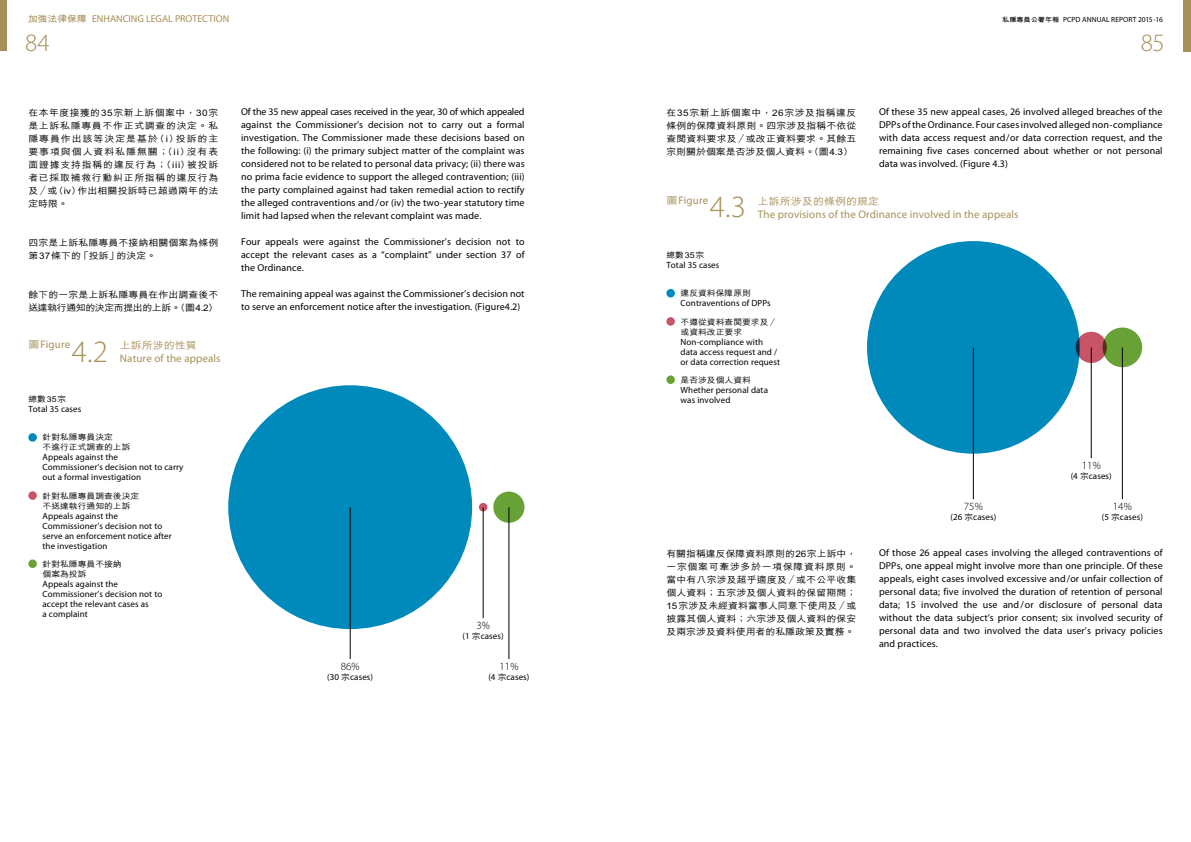
<style>
.page{position:relative;width:1191px;height:842px;background:#fff}
.page>*{position:absolute;margin:0;border:0;box-sizing:border-box;transform-origin:0 0}
.t1{font:300 31.1px "Myriad Pro";color:#a8905a}
.t2{font:300 25px "Myriad Pro";color:#a8905a}
.t3{font:11px "Myriad Pro";letter-spacing:.01em;color:#a8905a}
.t4{font:300 11px "Myriad Pro";letter-spacing:.01em;color:#000}
.t5{font:10px/13px "Myriad Pro";letter-spacing:.01em;color:#000;text-align:justify}
.t6{font:10px "Myriad Pro";color:#a8905a}
.t7{font:500 10px "M Hei HK";color:#a8905a;scale:1.1 1}
.t8{font:9px/10px "Myriad Pro";letter-spacing:.01em;color:#000}
.t9{font:500 9px/13px "M Hei HK";letter-spacing:.01em;color:#000;text-align:justify;scale:1.1 1}
.t10{font:500 8px "M Hei HK";color:#000;scale:1.1 1}
.t11{font:7.5px "Myriad Pro";letter-spacing:.005em;color:#000}
.s1{font-family:"M Hei HK";font-weight:700;font-size:9px}
.s2{font-family:"M Hei HK";font-weight:700;font-size:6.5px}
.s3{font-family:"M Hei HK";font-weight:500;font-size:10px}
.s4{font-family:"M Hei HK";font-weight:500;font-size:8px}
</style>
<div class="page">
<div style="left:0;top:0;width:7px;height:51px;background:#a8905a"></div>
<div style="left:1183px;top:0;width:8px;height:51px;background:#a8905a"></div>
<div style="left:228px;top:385px;width:244px;height:244px;background:#008abc;border-radius:50%"></div>
<div style="left:479px;top:503px;width:8px;height:8px;background:#c75467;border-radius:50%"></div>
<div style="left:493px;top:492px;width:31px;height:31px;background:#68a236;border-radius:50%"></div>
<hr style="left:350px;top:507px;width:1px;height:152px;background:#000">
<hr style="left:483px;top:507px;width:1px;height:111px;background:#000">
<hr style="left:509px;top:507px;width:1px;height:152px;background:#000">
<div style="left:28px;top:433px;width:9px;height:9px;background:#008abc;border-radius:50%"></div>
<div style="left:28px;top:491px;width:9px;height:9px;background:#c75467;border-radius:50%"></div>
<div style="left:28px;top:559px;width:9px;height:9px;background:#68a236;border-radius:50%"></div>
<div style="left:867px;top:241px;width:212px;height:213px;background:#008abc;border-radius:50%"></div>
<div style="left:1075px;top:332px;width:31px;height:31px;background:#c75467;border-radius:50%"></div>
<div style="left:1102px;top:327px;width:40px;height:40px;background:#68a236;border-radius:50%"></div>
<hr style="left:973px;top:347px;width:1px;height:152px;background:#000">
<hr style="left:1091px;top:347px;width:1px;height:111px;background:#000">
<hr style="left:1122px;top:347px;width:1px;height:152px;background:#000">
<div style="left:666px;top:289px;width:9px;height:8px;background:#008abc;border-radius:50%"></div>
<div style="left:666px;top:317px;width:9px;height:9px;background:#c75467;border-radius:50%"></div>
<div style="left:666px;top:375px;width:9px;height:9px;background:#68a236;border-radius:50%"></div>
<p class="t6" style="left:28px;top:14px;width:203px"><span class="s1">加強法律保障</span> ENHANCING LEGAL PROTECTION</p>
<p class="t11" style="left:1002px;top:16px;width:162px"><span class="s2">私隱專員公署年報</span> PCPD ANNUAL REPORT 2015-16</p>
<p class="t2" style="left:25px;top:29px;width:26px">84</p>
<p class="t2" style="left:1141px;top:29px;width:25px">85</p>
<p class="t9" style="left:28px;top:105px;width:174px">在本年度接獲的35宗新上訴個案中，30宗是上訴私隱專員不作正式調查的決定。私隱專員作出該等決定是基於（i）投訴的主要事項與個人資料私隱無關；（ii）沒有表面證據支持指稱的違反行為；（iii）被投訴者已採取補救行動糾正所指稱的違反行為及／或（iv）作出相關投訴時已超過兩年的法定時限。</p>
<p class="t9" style="left:28px;top:235px;width:174px">四宗是上訴私隱專員不接納相關個案為條例第37條下的「投訴」的決定。</p>
<p class="t9" style="left:28px;top:287px;width:174px">餘下的一宗是上訴私隱專員在作出調查後不送達執行通知的決定而提出的上訴。（圖4.2）</p>
<p class="t3" style="left:28px;top:338px;width:43px"><span class="s3">圖</span>Figure</p>
<p class="t7" style="left:120px;top:338px;width:71px">上訴所涉的性質</p>
<p class="t1" style="left:72px;top:334px;width:38px">4.2</p>
<p class="t3" style="left:120px;top:352px;width:102px">Nature of the appeals</p>
<p class="t10" style="left:28px;top:394px;width:36px">總數35宗</p>
<p class="t8" style="left:28px;top:404px;width:55px">Total 35 cases</p>
<p class="t10" style="left:43px;top:432px;width:66px">針對私隱專員決定</p>
<p class="t10" style="left:43px;top:442px;width:81px">不進行正式調查的上訴</p>
<p class="t8" style="left:43px;top:453px;width:77px">Appeals against the</p>
<p class="t8" style="left:43px;top:463px;width:142px">Commissioner’s decision not to carry out a formal investigation</p>
<p class="t10" style="left:43px;top:490px;width:90px">針對私隱專員調查後決定</p>
<p class="t10" style="left:43px;top:500px;width:81px">不送達執行通知的上訴</p>
<p class="t8" style="left:43px;top:511px;width:77px">Appeals against the</p>
<p class="t8" style="left:43px;top:521px;width:121px">Commissioner’s decision not to</p>
<p class="t8" style="left:43px;top:531px;width:131px">serve an enforcement notice after</p>
<p class="t8" style="left:43px;top:541px;width:66px">the investigation</p>
<p class="t10" style="left:43px;top:558px;width:74px">針對私隱專員不接納</p>
<p class="t10" style="left:43px;top:568px;width:41px">個案為投訴</p>
<p class="t8" style="left:43px;top:579px;width:77px">Appeals against the</p>
<p class="t8" style="left:43px;top:589px;width:121px">Commissioner’s decision not to</p>
<p class="t8" style="left:43px;top:599px;width:108px">accept the relevant cases as</p>
<p class="t8" style="left:43px;top:609px;width:47px">a complaint</p>
<p class="t5" style="left:241px;top:106px;width:285px">Of the 35 new appeal cases received in the year, 30 of which appealed against the Commissioner’s decision not to carry out a formal investigation. The Commissioner made these decisions based on the following: (i) the primary subject matter of the complaint was considered not to be related to personal data privacy; (ii) there was no prima facie evidence to support the alleged contravention; (iii) the party complained against had taken remedial action to rectify the alleged contraventions and/or (iv) the two-year statutory time limit had lapsed when the relevant complaint was made.</p>
<p class="t5" style="left:241px;top:236px;width:285px">Four appeals were against the Commissioner’s decision not to accept the relevant cases as a “complaint” under section 37 of the Ordinance.</p>
<p class="t5" style="left:241px;top:288px;width:285px">The remaining appeal was against the Commissioner’s decision not to serve an enforcement notice after the investigation. (Figure4.2)</p>
<p class="t4" style="left:341px;top:660px;width:21px">86%</p>
<p class="t8" style="left:327px;top:672px;width:47px">(30 <span class="s4">宗</span>cases)</p>
<p class="t4" style="left:476px;top:619px;width:15px">3%</p>
<p class="t8" style="left:462px;top:631px;width:43px">(1 <span class="s4">宗</span>cases)</p>
<p class="t4" style="left:499px;top:660px;width:21px">11%</p>
<p class="t8" style="left:488px;top:672px;width:43px">(4 <span class="s4">宗</span>cases)</p>
<p class="t9" style="left:666px;top:105px;width:174px">在35宗新上訴個案中，26宗涉及指稱違反條例的保障資料原則。四宗涉及指稱不依從查閱資料要求及／或改正資料要求。其餘五宗則關於個案是否涉及個人資料。（圖4.3）</p>
<p class="t5" style="left:879px;top:106px;width:285px">Of these 35 new appeal cases, 26 involved alleged breaches of the DPPs of the Ordinance. Four cases involved alleged non-compliance with data access request and/or data correction request, and the remaining five cases concerned about whether or not personal data was involved. (Figure 4.3)</p>
<p class="t3" style="left:666px;top:194px;width:43px"><span class="s3">圖</span>Figure</p>
<p class="t7" style="left:758px;top:194px;width:111px">上訴所涉及的條例的規定</p>
<p class="t1" style="left:710px;top:190px;width:38px">4.3</p>
<p class="t3" style="left:758px;top:208px;width:262px">The provisions of the Ordinance involved in the appeals</p>
<p class="t10" style="left:666px;top:249px;width:36px">總數35宗</p>
<p class="t8" style="left:666px;top:260px;width:55px">Total 35 cases</p>
<p class="t10" style="left:680px;top:287px;width:66px">違反資料保障原則</p>
<p class="t8" style="left:680px;top:298px;width:92px">Contraventions of DPPs</p>
<p class="t10" style="left:680px;top:316px;width:91px">不遵從資料查閱要求及／</p>
<p class="t10" style="left:680px;top:326px;width:57px">或資料改正要求</p>
<p class="t8" style="left:680px;top:337px;width:84px">Non-compliance with</p>
<p class="t8" style="left:680px;top:347px;width:98px">data access request and /</p>
<p class="t8" style="left:680px;top:357px;width:101px">or data correction request</p>
<p class="t10" style="left:680px;top:374px;width:66px">是否涉及個人資料</p>
<p class="t8" style="left:680px;top:385px;width:89px">Whether personal data</p>
<p class="t8" style="left:680px;top:395px;width:51px">was involved</p>
<p class="t9" style="left:666px;top:546px;width:174px">有關指稱違反保障資料原則的26宗上訴中，一宗個案可牽涉多於一項保障資料原則。當中有八宗涉及超乎適度及／或不公平收集個人資料；五宗涉及個人資料的保留期間；15宗涉及未經資料當事人同意下使用及／或披露其個人資料；六宗涉及個人資料的保安及兩宗涉及資料使用者的私隱政策及實務。</p>
<p class="t4" style="left:963px;top:501px;width:21px">75%</p>
<p class="t8" style="left:950px;top:512px;width:47px">(26 <span class="s4">宗</span>cases)</p>
<p class="t4" style="left:1081px;top:460px;width:21px">11%</p>
<p class="t8" style="left:1070px;top:471px;width:43px">(4 <span class="s4">宗</span>cases)</p>
<p class="t4" style="left:1112px;top:501px;width:21px">14%</p>
<p class="t8" style="left:1101px;top:512px;width:43px">(5 <span class="s4">宗</span>cases)</p>
<p class="t5" style="left:879px;top:547px;width:285px">Of those 26 appeal cases involving the alleged contraventions of DPPs, one appeal might involve more than one principle. Of these appeals, eight cases involved excessive and/or unfair collection of personal data; five involved the duration of retention of personal data; 15 involved the use and/or disclosure of personal data without the data subject’s prior consent; six involved security of personal data and two involved the data user’s privacy policies and practices.</p>
</div>
